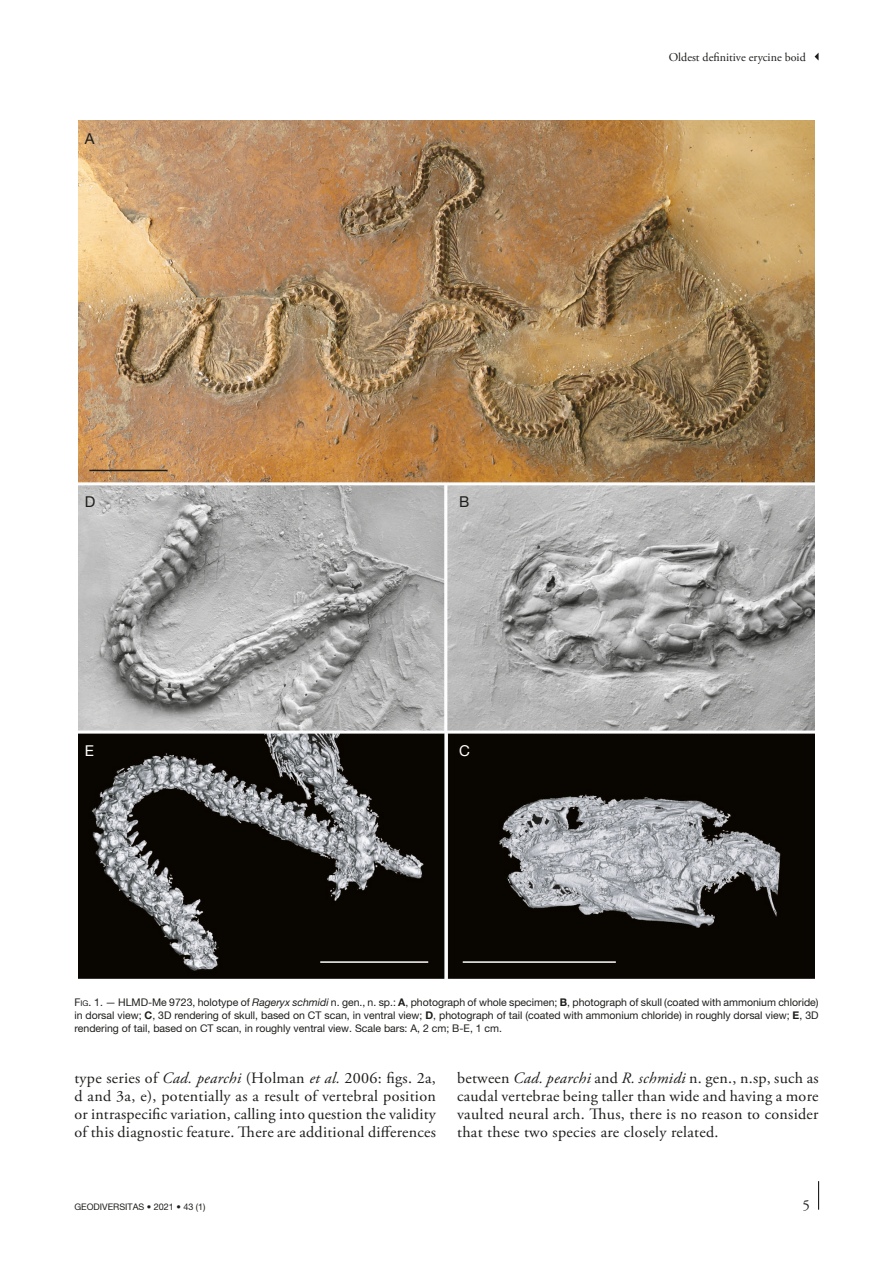
<style>
.page{position:relative;width:893px;height:1263px;background:#fff}
.page>*{position:absolute;margin:0;border:0;box-sizing:border-box;transform-origin:0 0}
.Texte_courant_Suite{font:15.75px/18px "Adobe Garamond Pro";letter-spacing:.015em;color:#1d1d1b;text-align:justify}
.t1{font:15px "Helvetica Neue";color:#1d1d1b}
.t2{font:15px "Helvetica Neue";color:#fff}
.t3{font:15px "Adobe Garamond Pro";color:#1d1d1b}
.t4{font:12px "Adobe Garamond Pro";color:#1d1d1b}
.t5{font:10.5px/12.8px "Helvetica Neue";color:#1d1d1b;text-align:justify}
.t6{font:9px "Helvetica Neue";color:#1d1d1b}
.s1{font-style:inherit}
.s2{font-size:7.8px}
.s3{font-style:italic}
.s4{font-weight:700}
</style>
<div class="page">
<svg style="left:818px;top:1181px;width:1px;height:29px"></svg>
<svg style="left:815px;top:53px;width:4px;height:8px"></svg>
<img style="left:79px;top:121px;width:735px;height:858px">
<hr style="left:89px;top:470px;width:79px;height:1px;background:#1d1d1b">
<hr style="left:320px;top:961px;width:108px;height:2px;background:#fff">
<hr style="left:463px;top:961px;width:153px;height:2px;background:#fff">
<p class="t1" style="left:85px;top:130px;width:11px">A</p>
<p class="t1" style="left:85px;top:493px;width:12px">D</p>
<p class="t1" style="left:459px;top:493px;width:12px">B</p>
<p class="t2" style="left:85px;top:742px;width:11px">E</p>
<p class="t2" style="left:459px;top:742px;width:12px">C</p>
<p class="t4" style="left:669px;top:50px;width:138px">Oldest definitive erycine boid</p>
<p class="t5" style="left:74px;top:996px;width:746px"><span class="s1">F</span><span class="s2">ig</span><span class="s1">. 1</span>. — HLMD-Me 9723, holotype of <span class="s3">Rageryx schmidi</span> n. gen., n. sp.: <span class="s4">A</span>, photograph of whole specimen; <span class="s4">B</span>, photograph of skull (coated with ammonium chloride) in dorsal view; <span class="s4">C</span>, 3D rendering of skull, based on CT scan, in ventral view; <span class="s4">D</span>, photograph of tail (coated with ammonium chloride) in roughly dorsal view; <span class="s4">E</span>, 3D rendering of tail, based on CT scan, in roughly ventral view. Scale bars: A, 2 cm; B-E, 1 cm.</p>
<p class="Texte_courant_Suite" style="left:74px;top:1070px;width:363px">type series of <span class="s3">Cad. pearchi</span> (Holman <span class="s3">et al.</span> 2006: figs. 2a, d and 3a, e), potentially as a result of vertebral position or intraspecific variation, calling into question the validity of this diagnostic feature. There are additional differences</p>
<p class="Texte_courant_Suite" style="left:457px;top:1070px;width:363px">between <span class="s3">Cad. pearchi</span> and <span class="s3">R. schmidi</span> n. gen., n.sp, such as caudal vertebrae being taller than wide and having a more vaulted neural arch. Thus, there is no reason to consider that these two species are closely related.</p>
<p class="t6" style="left:74px;top:1201px;width:133px">GEODIVERSITAS • 2021 • 43 (1)</p>
<p class="t3" style="left:803px;top:1196px;width:9px">5</p>
</div>
